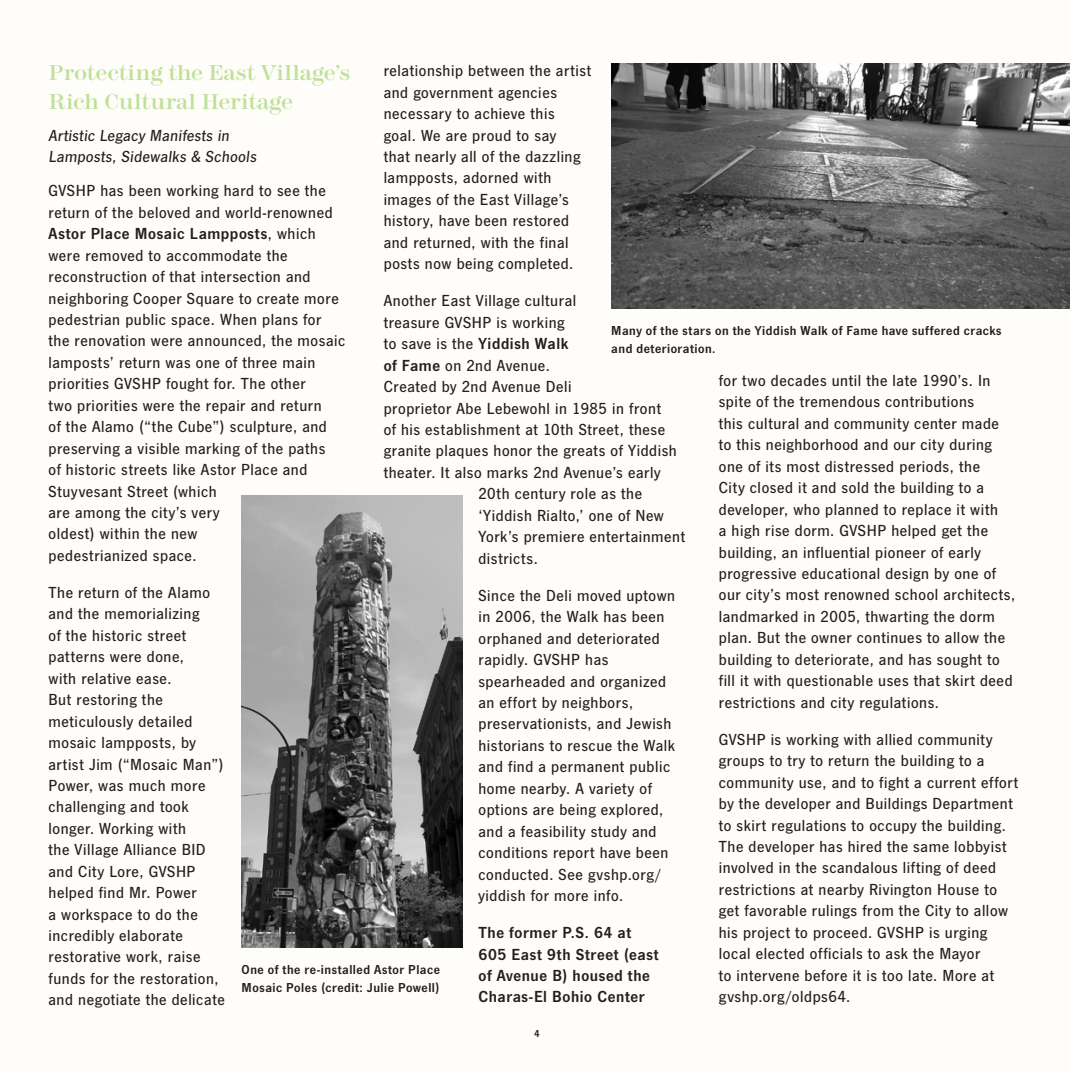
<style>
.page{position:relative;width:1071px;height:1071px;background:#fff}
.page>*{position:absolute;margin:0;border:0;box-sizing:border-box;transform-origin:0 0}
.Heading{font:22.4px/29.4px "Modern 216";letter-spacing:-.005em;color:#bee196}
.t1{font:500 16.62px/21.3px "News Gothic FS";letter-spacing:.035em;color:#231f20}
.t2{font:600 16.62px/21.3px "News Gothic FS";letter-spacing:.035em;color:#231f20}
.Subhead{font:italic 500 16.62px/21.3px "News Gothic FS";letter-spacing:.025em;color:#231f20}
.t3{font:600 13.47px/17.3px "News Gothic FS";letter-spacing:.035em;color:#231f20}
.t4{font:600 10.5px "News Gothic FS";color:#231f20}
.s1{font-weight:600}
</style>
<div class="page">
<div style="left:1px;top:0;width:1069px;height:1071px;background:#fefdfa"></div>
<img style="left:242px;top:495px;width:220px;height:453px">
<img style="left:611px;top:63px;width:459px;height:246px">
<p class="Heading" style="left:49px;top:58px;width:303px">Protecting the East Village’s<br>Rich Cultural Heritage</p>
<p class="Subhead" style="left:49px;top:125px;width:209px">Artistic Legacy Manifests in<br>Lamposts, Sidewalks &amp; Schools</p>
<p class="t1" style="left:49px;top:180px;width:298px">GVSHP has been working hard to see the return of the beloved and world-renowned <span class="s1">Astor Place Mosaic Lampposts</span>, which were removed to accommodate the reconstruction of that intersection and neighboring Cooper Square to create more pedestrian public space. When plans for the renovation were announced, the mosaic lamposts’ return was one of three main priorities GVSHP fought for. The other<br>two priorities were the repair and return<br>of the Alamo (“the Cube”) sculpture, and preserving a visible marking of the paths<br>of historic streets like Astor Place and Stuyvesant Street (which<br>are among the city’s very<br>oldest) within the new<br>pedestrianized space.</p>
<p class="t1" style="left:49px;top:582px;width:178px">The return of the Alamo and the memorializing<br>of the historic street patterns were done,<br>with relative ease.<br>But restoring the meticulously detailed mosaic lampposts, by artist Jim (“Mosaic Man”)<br>Power, was much more challenging and took longer. Working with<br>the Village Alliance BID and City Lore, GVSHP helped find Mr. Power<br>a workspace to do the incredibly elaborate restorative work, raise funds for the restoration, and negotiate the delicate</p>
<p class="t1" style="left:384px;top:60px;width:209px">relationship between the artist and government agencies necessary to achieve this<br>goal. We are proud to say<br>that nearly all of the dazzling lampposts, adorned with images of the East Village’s history, have been restored and returned, with the final posts now being completed.</p>
<p class="t1" style="left:384px;top:290px;width:194px">Another East Village cultural</p>
<p class="t1" style="left:384px;top:311px;width:182px">treasure GVSHP is working</p>
<p class="t1" style="left:384px;top:333px;width:186px">to save is the <span class="s1">Yiddish Walk</span></p>
<p class="t1" style="left:384px;top:354px;width:168px"><span class="s1">of Fame</span> on 2nd Avenue.</p>
<p class="t1" style="left:384px;top:376px;width:189px">Created by 2nd Avenue Deli</p>
<p class="t1" style="left:384px;top:397px;width:279px">proprietor Abe Lebewohl in 1985 in front</p>
<p class="t1" style="left:384px;top:419px;width:283px">of his establishment at 10th Street, these</p>
<p class="t1" style="left:384px;top:440px;width:295px">granite plaques honor the greats of Yiddish</p>
<p class="t1" style="left:384px;top:462px;width:279px">theater. It also marks 2nd Avenue’s early</p>
<p class="t1" style="left:478px;top:483px;width:165px">20th century role as the</p>
<p class="t1" style="left:478px;top:504px;width:187px">‘Yiddish Rialto,’ one of New</p>
<p class="t1" style="left:478px;top:526px;width:208px">York’s premiere entertainment</p>
<p class="t1" style="left:478px;top:547px;width:61px">districts.</p>
<p class="t1" style="left:478px;top:584px;width:198px">Since the Deli moved uptown in 2006, the Walk has been orphaned and deteriorated rapidly. GVSHP has spearheaded and organized an effort by neighbors, preservationists, and Jewish historians to rescue the Walk and find a permanent public home nearby. A variety of options are being explored, and a feasibility study and conditions report have been conducted. See gvshp.org/ yiddish for more info.</p>
<p class="t2" style="left:478px;top:922px;width:182px">The former P.S. 64 at<br>605 East 9th Street (east of Avenue B) housed the<br>Charas-El Bohio Center</p>
<p class="t3" style="left:611px;top:322px;width:392px">Many of the stars on the Yiddish Walk of Fame have suffered cracks and deterioration.</p>
<p class="t1" style="left:719px;top:370px;width:298px">for two decades until the late 1990’s. In spite of the tremendous contributions<br>this cultural and community center made to this neighborhood and our city during one of its most distressed periods, the<br>City closed it and sold the building to a developer, who planned to replace it with<br>a high rise dorm. GVSHP helped get the building, an influential pioneer of early progressive educational design by one of our city’s most renowned school architects, landmarked in 2005, thwarting the dorm plan. But the owner continues to allow the building to deteriorate, and has sought to fill it with questionable uses that skirt deed restrictions and city regulations.</p>
<p class="t1" style="left:719px;top:728px;width:301px">GVSHP is working with allied community groups to try to return the building to a community use, and to fight a current effort by the developer and Buildings Department to skirt regulations to occupy the building.<br>The developer has hired the same lobbyist involved in the scandalous lifting of deed restrictions at nearby Rivington House to get favorable rulings from the City to allow his project to proceed. GVSHP is urging local elected officials to ask the Mayor<br>to intervene before it is too late. More at gvshp.org/oldps64.</p>
<p class="t3" style="left:242px;top:961px;width:200px">One of the re-installed Astor Place<br>Mosaic Poles (credit: Julie Powell)</p>
<p class="t4" style="left:534px;top:1027px;width:7px">4</p>
</div>
